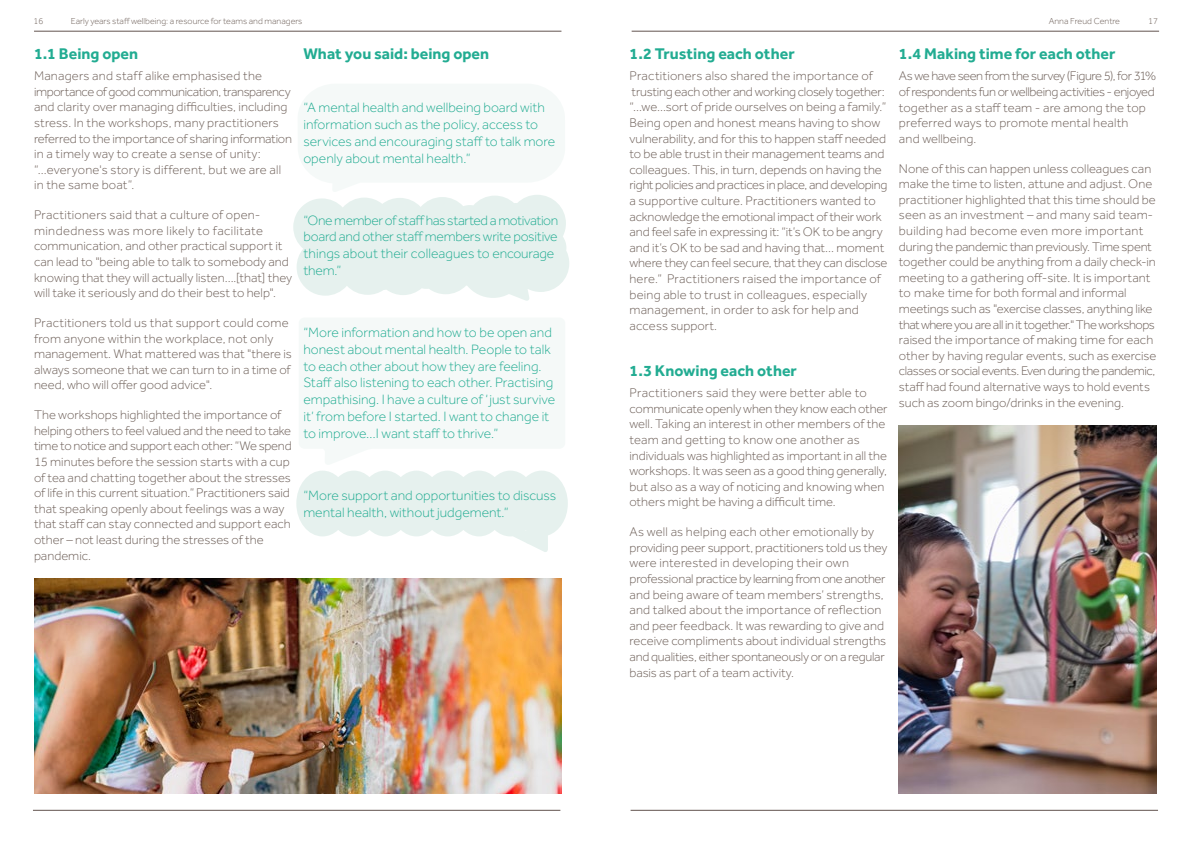
<style>
.page{position:relative;width:1191px;height:842px;background:#fff}
.page>*{position:absolute;margin:0;border:0;box-sizing:border-box;transform-origin:0 0}
.t1{font:700 16px "Effra";color:#22ac92}
.t2{font:300 14px/16.8px "Effra";color:#22ac92}
.t3{font:300 13px/15.6px "Effra";color:#6c5e57}
.t4{font:300 9px "Effra";color:#6c5e57}
</style>
<div class="page">
<hr style="left:34px;top:31px;width:527px;height:1px;background:#63544f">
<hr style="left:631px;top:31px;width:528px;height:1px;background:#63544f">
<hr style="left:33px;top:810px;width:527px;height:1px;background:#63544f">
<hr style="left:630px;top:810px;width:528px;height:1px;background:#63544f">
<svg style="left:293px;top:195px;width:276px;height:106px"></svg>
<img style="left:34px;top:579px;width:527px;height:215px">
<svg style="left:296px;top:471px;width:272px;height:81px"></svg>
<img style="left:899px;top:425px;width:258px;height:369px">
<p class="t4" style="left:33px;top:15px;width:11px">16</p>
<p class="t4" style="left:71px;top:15px;width:233px">Early years staff wellbeing: a resource for teams and managers</p>
<p class="t4" style="left:1048px;top:15px;width:73px">Anna Freud Centre</p>
<p class="t4" style="left:1148px;top:15px;width:11px">17</p>
<p class="t1" style="left:34px;top:44px;width:106px">1.1 Being open</p>
<p class="t3" style="left:34px;top:68px;width:259px">Managers and staff alike emphasised the importance of good communication, transparency and clarity over managing difficulties, including stress. In the workshops, many practitioners referred to the importance of sharing information in a timely way to create a sense of unity: “…everyone's story is different, but we are all in the same boat”.</p>
<p class="t3" style="left:34px;top:207px;width:259px">Practitioners said that a culture of open&shy;mindedness was more likely to facilitate communication, and other practical support it can lead to "being able to talk to somebody and knowing that they will actually listen….[that] they will take it seriously and do their best to help".</p>
<p class="t3" style="left:34px;top:315px;width:259px">Practitioners told us that support could come from anyone within the workplace, not only management. What mattered was that "there is always someone that we can turn to in a time of need, who will offer good advice".</p>
<p class="t3" style="left:34px;top:407px;width:259px">The workshops highlighted the importance of helping others to feel valued and the need to take time to notice and support each other: “We spend 15 minutes before the session starts with a cup of tea and chatting together about the stresses of life in this current situation.” Practitioners said that speaking openly about feelings was a way that staff can stay connected and support each other – not least during the stresses of the pandemic.</p>
<p class="t1" style="left:899px;top:44px;width:218px">1.4 Making time for each other</p>
<p class="t3" style="left:899px;top:68px;width:259px">As we have seen from the survey (Figure 5), for 31% of respondents fun or wellbeing activities - enjoyed together as a staff team - are among the top preferred ways to promote mental health<br>and wellbeing.</p>
<p class="t3" style="left:899px;top:160px;width:259px">None of this can happen unless colleagues can make the time to listen, attune and adjust. One practitioner highlighted that this time should be seen as an investment – and many said team&shy;building had become even more important during the pandemic than previously. Time spent together could be anything from a daily check-in meeting to a gathering off-site. It is important to make time for both formal and informal meetings such as "exercise classes, anything like that where you are all in it together." The workshops raised the importance of making time for each other by having regular events, such as exercise classes or social events. Even during the pandemic, staff had found alternative ways to hold events such as zoom bingo/drinks in the evening.</p>
<p class="t1" style="left:303px;top:44px;width:187px">What you said: being open</p>
<p class="t1" style="left:629px;top:44px;width:167px">1.2 Trusting each other</p>
<p class="t3" style="left:629px;top:68px;width:259px">Practitioners also shared the importance of trusting each other and working closely together: “…we…sort of pride ourselves on being a family.” Being open and honest means having to show vulnerability, and for this to happen staff needed to be able trust in their management teams and colleagues. This, in turn, depends on having the right policies and practices in place, and developing a supportive culture. Practitioners wanted to acknowledge the emotional impact of their work and feel safe in expressing it: “it’s OK to be angry and it’s OK to be sad and having that… moment where they can feel secure, that they can disclose here.” Practitioners raised the importance of being able to trust in colleagues, especially management, in order to ask for help and access support.</p>
<p class="t1" style="left:629px;top:361px;width:169px">1.3 Knowing each other</p>
<p class="t3" style="left:629px;top:385px;width:259px">Practitioners said they were better able to communicate openly when they know each other well. Taking an interest in other members of the team and getting to know one another as individuals was highlighted as important in all the workshops. It was seen as a good thing generally, but also as a way of noticing and knowing when others might be having a difficult time.</p>
<p class="t3" style="left:629px;top:524px;width:259px">As well as helping each other emotionally by providing peer support, practitioners told us they were interested in developing their own professional practice by learning from one another and being aware of team members’ strengths, and talked about the importance of reflection and peer feedback. It was rewarding to give and receive compliments about individual strengths and qualities, either spontaneously or on a regular basis as part of a team activity.</p>
<p class="t2" style="left:303px;top:99px;width:253px">“A mental health and wellbeing board with information such as the policy, access to services and encouraging staff to talk more openly about mental health.”</p>
<p class="t2" style="left:303px;top:212px;width:256px">“One member of staff has started a motivation board and other staff members write positive things about their colleagues to encourage them.”</p>
<p class="t2" style="left:303px;top:324px;width:253px">“More information and how to be open and honest about mental health. People to talk to each other about how they are feeling.<br>Staff also listening to each other. Practising empathising. I have a culture of ‘just survive it’ from before I started. I want to change it to improve…I want staff to thrive.”</p>
<p class="t2" style="left:303px;top:487px;width:254px">“More support and opportunities to discuss mental health, without judgement.”</p>
</div>
